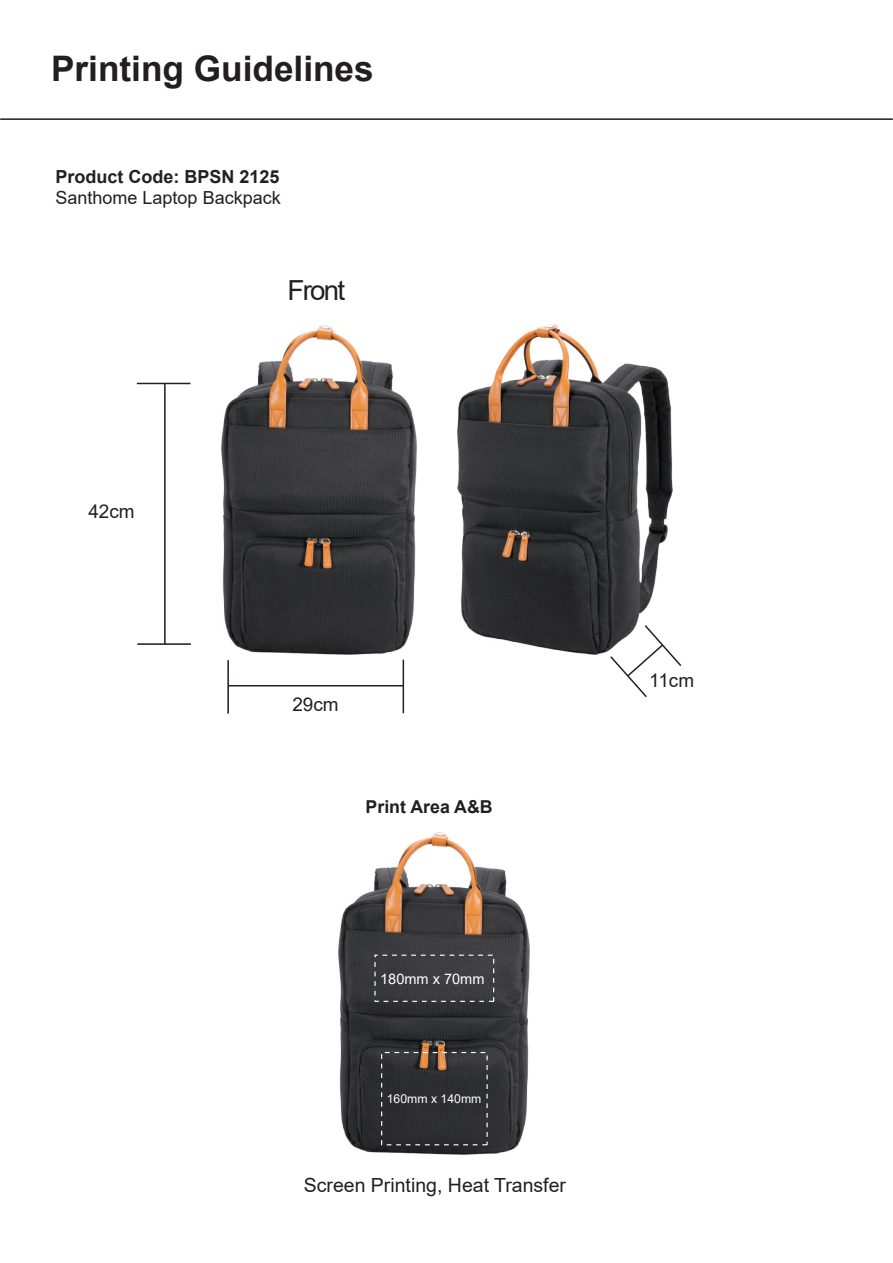
<style>
.page{position:relative;width:893px;height:1263px;background:#fff}
.page>*{position:absolute;margin:0;border:0;box-sizing:border-box;transform-origin:0 0}
.t1{font:700 35.25px "Arial";color:#231f20}
.t2{font:27.6px "Arial";letter-spacing:-.06em;color:#231f20}
.t3{font:19.5px "Arial";color:#231f20}
.t4{font:18.9px "Arial";color:#231f20}
.t5{font:18px "Arial";color:#231f20}
.t6{font:700 18px "Arial";color:#231f20}
.t7{font:700 17.85px "Arial";color:#231f20}
.t8{font:14.55px "Arial";color:#fff}
.t9{font:12.3px "Arial";color:#fff}
</style>
<div class="page">
<hr style="left:0;top:118px;width:893px;height:2px;background:#231f20">
<hr style="left:164px;top:383px;width:2px;height:261px;background:#231f20">
<hr style="left:137px;top:383px;width:53px;height:1px;background:#231f20">
<hr style="left:137px;top:643px;width:54px;height:2px;background:#231f20">
<hr style="left:228px;top:685px;width:176px;height:1px;background:#231f20">
<hr style="left:227px;top:660px;width:2px;height:54px;background:#231f20">
<hr style="left:403px;top:660px;width:1px;height:53px;background:#231f20">
<svg style="left:610px;top:654px;width:72px;height:44px"></svg>
<img style="left:221px;top:325px;width:196px;height:330px">
<img style="left:458px;top:325px;width:215px;height:329px">
<img style="left:339px;top:832px;width:191px;height:322px">
<div style="left:374px;top:954px;width:120px;height:48px;border:1px dashed #fff"></div>
<div style="left:381px;top:1052px;width:107px;height:93px;border:1px dashed #fff"></div>
<h1 class="t1" style="left:51px;top:44px;width:324px">Printing Guidelines</h1>
<p class="t6" style="left:56px;top:164px;width:226px">Product Code: BPSN 2125</p>
<p class="t5" style="left:56px;top:185px;width:227px">Santhome Laptop Backpack</p>
<h2 class="t2" style="left:287px;top:272px;width:59px">Front</h2>
<p class="t4" style="left:88px;top:498px;width:48px">42cm</p>
<p class="t4" style="left:292px;top:691px;width:48px">29cm</p>
<p class="t7" style="left:366px;top:794px;width:129px">Print Area A&amp;B</p>
<p class="t8" style="left:380px;top:969px;width:106px">180mm x 70mm</p>
<p class="t9" style="left:387px;top:1090px;width:96px">160mm x 140mm</p>
<p class="t3" style="left:304px;top:1172px;width:264px">Screen Printing, Heat Transfer</p>
<p class="t4" style="left:649px;top:667px;width:46px">11cm</p>
</div>
